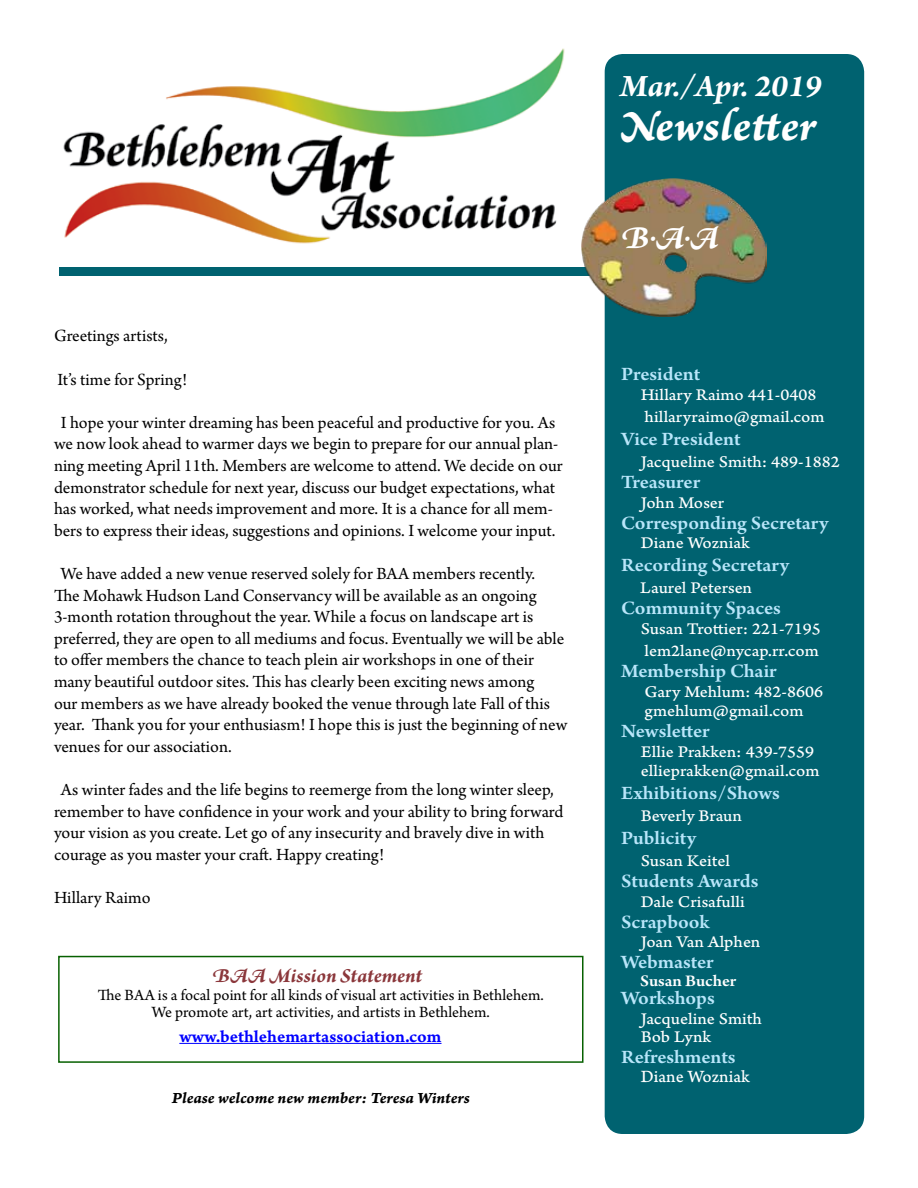
<style>
.page{position:relative;width:918px;height:1188px;background:#fff}
.page>*{position:absolute;margin:0;border:0;box-sizing:border-box;transform-origin:0 0}
.t1{font:45px "Arno Pro Bold Italic Caption";letter-spacing:.005em;color:#fff}
.t2{font:italic 700 33.9px "Arno Pro";color:#fff}
.t3{font:italic 700 33px "Arno Pro";color:#fff}
.t4{font:italic 700 21px "Arno Pro";color:#8b373b}
.t5{font:600 19.95px "Arno Pro";letter-spacing:-.005em;color:#b9e6fa;scale:1.05 1}
.t6{font:18px/21.6px "Arno Pro";color:#000}
.t7{font:18px "Arno Pro Smbd Caption";color:#00f}
.t8{font:18px "Arno Pro Caption";color:#fff}
.t9{font:17.1px/22.5px "Arno Pro Caption";color:#fff;scale:1.05 1}
.t10{font:600 17.1px "Arno Pro";letter-spacing:-.005em;color:#fff;scale:1.05 1}
.t11{font:16.5px/16.5px "Arno Pro";color:#000;text-align:center}
.t12{font:16.5px "Arno Pro Bold Italic Caption";letter-spacing:-.005em;color:#000}
</style>
<div class="page">
<div style="left:58px;top:956px;width:526px;height:107px;border:2px solid #076000"></div>
<div style="left:605px;top:54px;width:259px;height:1080px;background:#006270;border-radius:18px"></div>
<div style="left:59px;top:267px;width:552px;height:9px;background:#006270"></div>
<img style="left:63px;top:48px;width:502px;height:196px">
<img style="left:581px;top:178px;width:185px;height:138px">
<hr style="left:179px;top:1043px;width:263px;height:1px;background:#00f">
<p class="t6" style="left:54px;top:326px;width:115px">Greetings artists,</p>
<p class="t6" style="left:57px;top:369px;width:131px">It’s time for Spring!</p>
<p class="t6" style="left:54px;top:413px;width:510px;text-align:center">I hope your winter dreaming has been peaceful and productive for you. As we now look ahead to warmer days we begin to prepare for our annual plan&shy;ning meeting April 11th. Members are welcome to attend. We decide on our demonstrator schedule for next year, discuss our budget expectations, what has worked, what needs improvement and more. It is a chance for all mem&shy;bers to express their ideas, suggestions and opinions. I welcome your input.</p>
<p class="t6" style="left:54px;top:564px;width:515px;text-indent:7px">We have added a new venue reserved solely for BAA members recently.<br>The Mohawk Hudson Land Conservancy will be available as an ongoing 3-month rotation throughout the year. While a focus on landscape art is preferred, they are open to all mediums and focus. Eventually we will be able to offer members the chance to teach plein air workshops in one of their many beautiful outdoor sites. This has clearly been exciting news among<br>our members as we have already booked the venue through late Fall of this year. Thank you for your enthusiasm! I hope this is just the beginning of new venues for our association.</p>
<p class="t6" style="left:54px;top:780px;width:511px;text-indent:7px">As winter fades and the life begins to reemerge from the long winter sleep, remember to have confidence in your work and your ability to bring forward your vision as you create. Let go of any insecurity and bravely dive in with courage as you master your craft. Happy creating!</p>
<p class="t6" style="left:54px;top:888px;width:98px">Hillary Raimo</p>
<p class="t4" style="left:212px;top:963px;width:212px">BAA Mission Statement</p>
<p class="t11" style="left:98px;top:988px;width:447px">The BAA is a focal point for all kinds of visual art activities in Bethlehem.<br>We promote art, art activities, and artists in Bethlehem.</p>
<p class="t7" style="left:179px;top:1025px;width:264px">www.bethlehemartassociation.com</p>
<p class="t12" style="left:172px;top:1088px;width:299px">Please welcome new member: Teresa Winters</p>
<h3 class="t3" style="left:620px;top:66px;width:198px">Mar./Apr. 2019</h3>
<h1 class="t1" style="left:618px;top:98px;width:199px">Newsletter</h1>
<h2 class="t2" style="left:621px;top:218px;width:99px">B.A.A</h2>
<p class="t5" style="left:621px;top:363px;width:77px">President</p>
<p class="t9" style="left:641px;top:384px;width:177px">Hillary Raimo 441-0408 hillaryraimo@gmail.com</p>
<p class="t5" style="left:621px;top:427px;width:115px">Vice President</p>
<p class="t9" style="left:641px;top:451px;width:191px">Jacqueline Smith: 489-1882</p>
<p class="t5" style="left:621px;top:471px;width:77px">Treasurer</p>
<p class="t9" style="left:641px;top:492px;width:81px">John Moser</p>
<p class="t5" style="left:621px;top:511px;width:199px">Corresponding Secretary</p>
<p class="t9" style="left:641px;top:532px;width:105px">Diane Wozniak</p>
<p class="t5" style="left:621px;top:553px;width:161px">Recording Secretary</p>
<p class="t9" style="left:640px;top:577px;width:108px">Laurel Petersen</p>
<p class="t5" style="left:621px;top:597px;width:154px">Community Spaces</p>
<p class="t9" style="left:641px;top:618px;width:173px">Susan Trottier: 221-7195 lem2lane@nycap.rr.com</p>
<p class="t5" style="left:621px;top:660px;width:150px">Membership Chair</p>
<p class="t9" style="left:645px;top:682px;width:171px;line-height:19.5px">Gary Mehlum: 482-8606 gmehlum@gmail.com</p>
<p class="t5" style="left:621px;top:720px;width:86px">Newsletter</p>
<p class="t9" style="left:641px;top:742px;width:172px;line-height:19.5px">Ellie Prakken: 439-7559 ellieprakken@gmail.com</p>
<p class="t5" style="left:621px;top:781px;width:153px">Exhibitions/Shows</p>
<p class="t9" style="left:641px;top:805px;width:98px">Beverly Braun</p>
<p class="t5" style="left:621px;top:826px;width:73px">Publicity</p>
<p class="t9" style="left:641px;top:850px;width:86px">Susan Keitel</p>
<p class="t5" style="left:621px;top:870px;width:132px">Students Awards</p>
<p class="t9" style="left:641px;top:891px;width:101px">Dale Crisafulli</p>
<p class="t5" style="left:621px;top:910px;width:86px">Scrapbook</p>
<p class="t9" style="left:641px;top:931px;width:116px">Joan Van Alphen</p>
<p class="t5" style="left:621px;top:951px;width:90px">Webmaster</p>
<p class="t10" style="left:640px;top:971px;width:93px">Susan Bucher</p>
<p class="t5" style="left:621px;top:987px;width:91px">Workshops</p>
<p class="t9" style="left:641px;top:1010px;width:117px;line-height:18px">Jacqueline Smith<br>Bob Lynk</p>
<p class="t5" style="left:621px;top:1045px;width:111px">Refreshments</p>
<p class="t8" style="left:641px;top:1066px;width:111px">Diane Wozniak</p>
</div>
